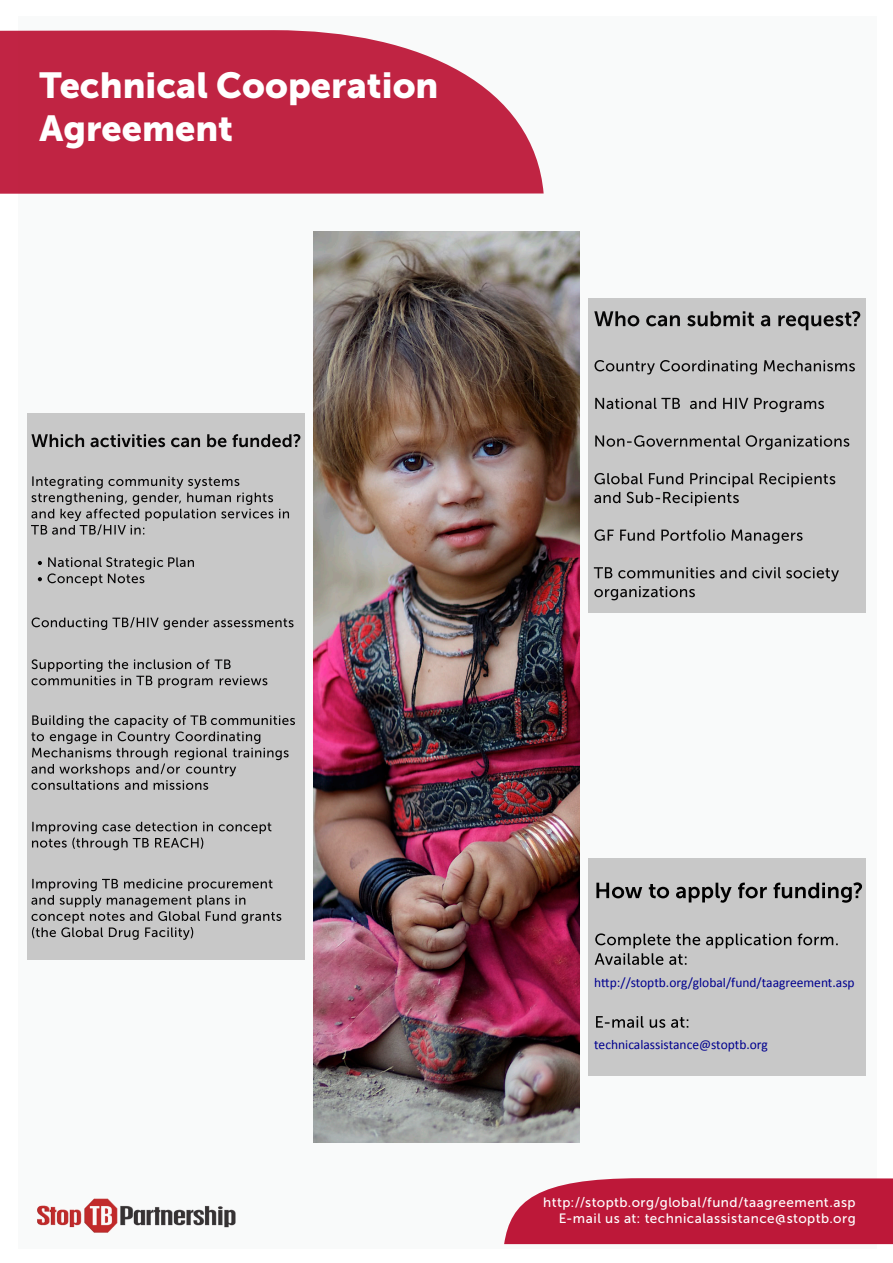
<style>
.page{position:relative;width:893px;height:1263px;background:#fff}
.page>*{position:absolute;margin:0;border:0;box-sizing:border-box;transform-origin:0 0}
.t1{font:36px "Museo Sans 900";color:#fff}
.t2{font:13.5px "Museo Sans 500";letter-spacing:.035em;color:#fff}
.t3{font:13.5px "Calibri";color:#00008e}
</style>
<div class="page">
<div style="left:18px;top:16px;width:859px;height:1232px;background:#f9fafa"></div>
<svg style="left:0;top:30px;width:544px;height:164px;background:#c63a56"></svg>
<svg style="left:504px;top:1178px;width:389px;height:66px;background:#c02645"></svg>
<svg style="left:588px;top:298px;width:278px;height:315px;background:#b8b8b8"></svg>
<div style="left:588px;top:857px;width:278px;height:218px;background:#c8c8c8"></div>
<svg style="left:595px;top:933px;width:243px;height:32px"></svg>
<svg style="left:596px;top:882px;width:266px;height:21px"></svg>
<svg style="left:596px;top:1016px;width:92px;height:12px"></svg>
<img style="left:313px;top:232px;width:267px;height:910px">
<svg style="left:27px;top:414px;width:278px;height:546px;background:#b7b7b7"></svg>
<p class="t1" style="left:40px;top:65px;width:400px">Technical Cooperation</p>
<p class="t1" style="left:40px;top:108px;width:195px">Agreement</p>
<p class="t3" style="left:594px;top:974px;width:262px">http://stoptb.org/global/fund/taagreement.asp</p>
<p class="t3" style="left:594px;top:1036px;width:175px">technicalassistance@stoptb.org</p>
<p class="t2" style="left:543px;top:1195px;width:314px">http://stoptb.org/global/fund/taagreement.asp</p>
<p class="t2" style="left:559px;top:1211px;width:298px">E-mail us at: technicalassistance@stoptb.org</p>
</div>
